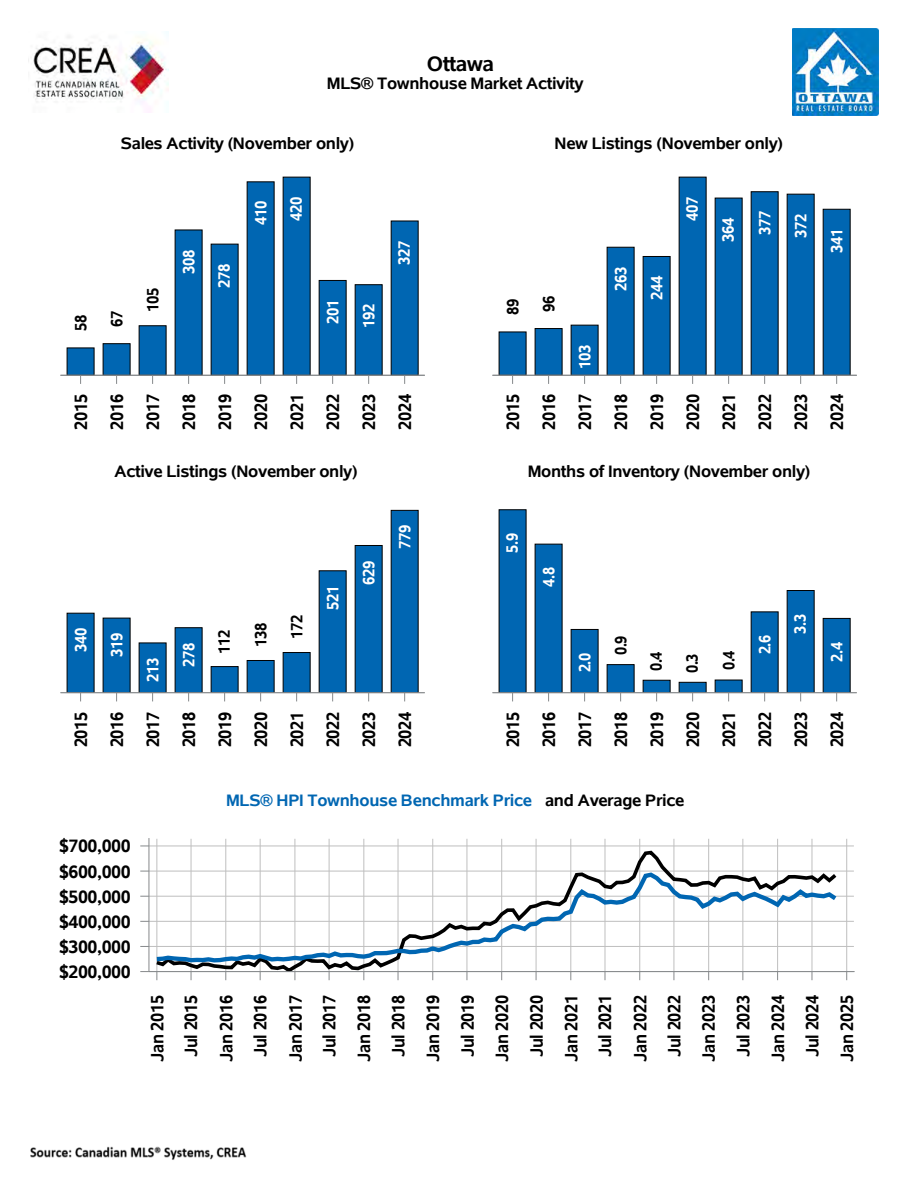
<style>
.page{position:relative;width:918px;height:1188px;background:#fff}
.page>*{position:absolute;margin:0;border:0;box-sizing:border-box;transform-origin:0 0}
.t1{font:700 21px "Albany AMT";color:#000}
.t2{font:700 18px/36px "Albany AMT";color:#000;text-align:justify;scale:.92 1}
.t3{font:700 18px "Albany AMT";color:#000}
.t4{font:700 16.65px "Albany AMT";color:#000}
.t5{font:700 16.65px "Albany AMT";color:#0066b2}
.t6{font:700 16.5px/36px "Albany AMT";color:#fff;scale:.92 1}
.t7{font:700 16.5px/36px "Albany AMT";color:#000;scale:.92 1}
.t8{font:700 16.5px "Albany AMT";color:#fff;scale:.9 1}
.t9{font:700 16.5px/35.7px "Albany AMT";color:#000;scale:.9 1}
.s1{color:#000}
</style>
<div class="page">
<img style="left:27px;top:1146px;width:221px;height:15px">
<img style="left:28px;top:32px;width:140px;height:80px">
<img style="left:792px;top:29px;width:86px;height:86px">
<hr style="left:60px;top:375px;width:365px;height:1px;background:#86898b">
<svg style="left:66px;top:347px;width:29px;height:37px"></svg>
<svg style="left:102px;top:343px;width:29px;height:41px"></svg>
<svg style="left:138px;top:325px;width:29px;height:59px;background:#2d78af"></svg>
<svg style="left:174px;top:229px;width:29px;height:155px;background:#166bab"></svg>
<svg style="left:210px;top:243px;width:29px;height:141px;background:#186cab"></svg>
<svg style="left:246px;top:181px;width:29px;height:203px;background:#1369aa"></svg>
<svg style="left:282px;top:176px;width:29px;height:208px;background:#136aaa"></svg>
<svg style="left:318px;top:280px;width:29px;height:104px;background:#1d6fac"></svg>
<svg style="left:354px;top:284px;width:29px;height:100px;background:#1d6fac"></svg>
<svg style="left:390px;top:220px;width:29px;height:164px;background:#166bab"></svg>
<hr style="left:492px;top:375px;width:365px;height:1px;background:#86898b">
<svg style="left:498px;top:331px;width:29px;height:53px"></svg>
<svg style="left:534px;top:328px;width:29px;height:56px"></svg>
<svg style="left:570px;top:324px;width:29px;height:60px;background:#2e78b0"></svg>
<svg style="left:606px;top:247px;width:29px;height:137px;background:#186cab"></svg>
<svg style="left:642px;top:256px;width:29px;height:128px;background:#196dab"></svg>
<svg style="left:678px;top:176px;width:29px;height:208px;background:#136aaa"></svg>
<svg style="left:714px;top:197px;width:29px;height:187px;background:#146aaa"></svg>
<svg style="left:750px;top:191px;width:29px;height:193px;background:#136aaa"></svg>
<svg style="left:786px;top:193px;width:29px;height:191px;background:#146aaa"></svg>
<svg style="left:822px;top:209px;width:29px;height:175px;background:#146aaa"></svg>
<hr style="left:60px;top:692px;width:365px;height:1px;background:#86898b">
<svg style="left:66px;top:612px;width:29px;height:89px;background:#2171ad"></svg>
<svg style="left:102px;top:617px;width:29px;height:84px;background:#2272ad"></svg>
<svg style="left:138px;top:642px;width:29px;height:59px;background:#2c77b0"></svg>
<svg style="left:174px;top:627px;width:29px;height:74px;background:#2473ae"></svg>
<svg style="left:210px;top:666px;width:29px;height:35px"></svg>
<svg style="left:246px;top:660px;width:29px;height:41px"></svg>
<svg style="left:282px;top:652px;width:29px;height:49px"></svg>
<svg style="left:318px;top:570px;width:29px;height:131px;background:#186cab"></svg>
<svg style="left:354px;top:545px;width:29px;height:156px;background:#156baa"></svg>
<svg style="left:390px;top:510px;width:29px;height:191px;background:#136aaa"></svg>
<hr style="left:492px;top:692px;width:365px;height:1px;background:#86898b">
<svg style="left:498px;top:509px;width:29px;height:192px;background:#1369aa"></svg>
<svg style="left:534px;top:543px;width:29px;height:158px;background:#166bab"></svg>
<svg style="left:570px;top:629px;width:29px;height:72px;background:#2473ae"></svg>
<svg style="left:606px;top:664px;width:29px;height:37px"></svg>
<svg style="left:642px;top:680px;width:29px;height:21px"></svg>
<svg style="left:678px;top:682px;width:29px;height:19px"></svg>
<svg style="left:714px;top:679px;width:29px;height:22px"></svg>
<svg style="left:750px;top:611px;width:29px;height:90px;background:#1f70ad"></svg>
<svg style="left:786px;top:590px;width:29px;height:111px;background:#1a6dac"></svg>
<svg style="left:822px;top:618px;width:29px;height:83px;background:#2171ad"></svg>
<svg style="left:140px;top:838px;width:714px;height:143px"></svg>
<svg style="left:150px;top:838px;width:704px;height:133px"></svg>
<hr style="left:157px;top:839px;width:1px;height:133px;background:#bfbfbf">
<hr style="left:191px;top:839px;width:1px;height:133px;background:#bfbfbf">
<hr style="left:225px;top:839px;width:1px;height:133px;background:#bfbfbf">
<hr style="left:260px;top:839px;width:1px;height:133px;background:#bfbfbf">
<hr style="left:295px;top:839px;width:1px;height:133px;background:#bfbfbf">
<hr style="left:329px;top:839px;width:1px;height:133px;background:#bfbfbf">
<hr style="left:363px;top:839px;width:1px;height:133px;background:#bfbfbf">
<hr style="left:398px;top:839px;width:1px;height:133px;background:#bfbfbf">
<hr style="left:432px;top:839px;width:1px;height:133px;background:#bfbfbf">
<hr style="left:467px;top:839px;width:1px;height:133px;background:#bfbfbf">
<hr style="left:501px;top:839px;width:1px;height:133px;background:#bfbfbf">
<hr style="left:536px;top:839px;width:1px;height:133px;background:#bfbfbf">
<hr style="left:570px;top:839px;width:1px;height:133px;background:#bfbfbf">
<hr style="left:605px;top:839px;width:1px;height:133px;background:#bfbfbf">
<hr style="left:639px;top:839px;width:1px;height:133px;background:#bfbfbf">
<hr style="left:674px;top:839px;width:1px;height:133px;background:#bfbfbf">
<hr style="left:708px;top:839px;width:1px;height:133px;background:#bfbfbf">
<hr style="left:742px;top:839px;width:1px;height:133px;background:#bfbfbf">
<hr style="left:777px;top:839px;width:1px;height:133px;background:#bfbfbf">
<hr style="left:812px;top:839px;width:1px;height:133px;background:#bfbfbf">
<hr style="left:846px;top:839px;width:1px;height:133px;background:#bfbfbf">
<hr style="left:149px;top:946px;width:705px;height:1px;background:#bfbfbf">
<hr style="left:149px;top:921px;width:705px;height:1px;background:#bfbfbf">
<hr style="left:149px;top:896px;width:705px;height:1px;background:#bfbfbf">
<hr style="left:149px;top:871px;width:705px;height:1px;background:#bfbfbf">
<hr style="left:149px;top:846px;width:705px;height:1px;background:#bfbfbf">
<svg style="left:152px;top:849px;width:688px;height:122px"></svg>
<svg style="left:152px;top:870px;width:689px;height:95px"></svg>
<hr style="left:149px;top:971px;width:706px;height:1px;background:#86898b">
<hr style="left:149px;top:838px;width:1px;height:134px;background:#86898b">
<p class="t1" style="left:427px;top:52px;width:68px">Ottawa</p>
<p class="t4" style="left:327px;top:74px;width:258px">MLS® Townhouse Market Activity</p>
<p class="t4" style="left:121px;top:134px;width:234px">Sales Activity (November only)</p>
<p class="t7" style="left:63px;top:331px;width:19px;rotate:-90deg">58</p>
<p class="t7" style="left:99px;top:327px;width:19px;rotate:-90deg">67</p>
<p class="t7" style="left:135px;top:312px;width:28px;rotate:-90deg">105</p>
<p class="t6" style="left:171px;top:288px;width:43px;line-height:35.2px;text-indent:14px;rotate:-90deg">308<br>278</p>
<p class="t6" style="left:243px;top:225px;width:32px;line-height:35.2px;rotate:-90deg">410<br>420</p>
<p class="t6" style="left:315px;top:328px;width:32px;rotate:-90deg">201<br>192</p>
<p class="t6" style="left:386px;top:265px;width:28px;rotate:-90deg">327</p>
<p class="t2" style="left:63px;top:430px;width:40px;rotate:-90deg">2015<br>2016<br>2017<br>2018<br>2019<br>2020<br>2021<br>2022<br>2023<br>2024</p>
<p class="t4" style="left:114px;top:462px;width:244px">Active Listings (November only)</p>
<p class="t6" style="left:63px;top:657px;width:33px;text-align:center;rotate:-90deg">340<br>319</p>
<p class="t6" style="left:135px;top:667px;width:28px;text-indent:-15px;rotate:-90deg">213<br>278</p>
<p class="t7" style="left:206px;top:654px;width:28px;rotate:-90deg">112</p>
<p class="t7" style="left:243px;top:647px;width:36px;text-align:center;rotate:-90deg">138<br>172</p>
<p class="t6" style="left:315px;top:610px;width:28px;rotate:-90deg">521</p>
<p class="t6" style="left:351px;top:585px;width:28px;rotate:-90deg">629</p>
<p class="t6" style="left:387px;top:549px;width:28px;rotate:-90deg">779</p>
<p class="t2" style="left:63px;top:747px;width:40px;rotate:-90deg">2015<br>2016<br>2017<br>2018<br>2019<br>2020<br>2021<br>2022<br>2023<br>2024</p>
<p class="t4" style="left:554px;top:134px;width:230px">New Listings (November only)</p>
<p class="t7" style="left:495px;top:315px;width:23px;rotate:-90deg">89<br>96</p>
<p class="t6" style="left:567px;top:369px;width:28px;rotate:-90deg">103</p>
<p class="t6" style="left:603px;top:300px;width:38px;text-align:center;rotate:-90deg">263<br>244</p>
<p class="t6" style="left:674px;top:242px;width:50px;text-indent:21px;rotate:-90deg">407<br>364</p>
<p class="t6" style="left:747px;top:235px;width:28px;rotate:-90deg">377</p>
<p class="t6" style="left:783px;top:238px;width:28px;rotate:-90deg">372</p>
<p class="t6" style="left:819px;top:253px;width:28px;rotate:-90deg">341</p>
<p class="t2" style="left:495px;top:430px;width:40px;rotate:-90deg">2015<br>2016<br>2017<br>2018<br>2019<br>2020<br>2021<br>2022<br>2023<br>2024</p>
<p class="t4" style="left:528px;top:462px;width:284px">Months of Inventory (November only)</p>
<p class="t8" style="left:503px;top:553px;width:23px;rotate:-90deg">5.9</p>
<p class="t8" style="left:539px;top:587px;width:23px;rotate:-90deg">4.8</p>
<p class="t8" style="left:575px;top:672px;width:23px;rotate:-90deg">2.0</p>
<p class="t9" style="left:603px;top:673px;width:43px;text-indent:18px;rotate:-90deg">0.9<br>0.4<br>0.3</p>
<p class="t9" style="left:711px;top:670px;width:23px;rotate:-90deg">0.4</p>
<p class="t8" style="left:755px;top:654px;width:23px;rotate:-90deg">2.6</p>
<p class="t8" style="left:791px;top:634px;width:23px;rotate:-90deg">3.3</p>
<p class="t8" style="left:827px;top:662px;width:23px;rotate:-90deg">2.4</p>
<p class="t2" style="left:495px;top:747px;width:40px;rotate:-90deg">2015<br>2016<br>2017<br>2018<br>2019<br>2020<br>2021<br>2022<br>2023<br>2024</p>
<p class="t3" style="left:59px;top:836px;width:73px">$700,000</p>
<p class="t3" style="left:59px;top:861px;width:73px">$600,000</p>
<p class="t3" style="left:59px;top:887px;width:73px">$500,000</p>
<p class="t3" style="left:59px;top:912px;width:73px">$400,000</p>
<p class="t3" style="left:59px;top:937px;width:73px">$300,000</p>
<p class="t3" style="left:59px;top:961px;width:73px">$200,000</p>
<p class="t5" style="left:226px;top:791px;width:459px">MLS® HPI Townhouse Benchmark Price <span class="s1">and Average Price</span></p>
<p class="t2" style="left:140px;top:1062px;width:74px;line-height:34.5px;rotate:-90deg">Jan 2015<br>Jul 2015<br>Jan 2016<br>Jul 2016<br>Jan 2017<br>Jul 2017<br>Jan 2018<br>Jul 2018<br>Jan 2019<br>Jul 2019<br>Jan 2020<br>Jul 2020<br>Jan 2021<br>Jul 2021<br>Jan 2022<br>Jul 2022<br>Jan 2023<br>Jul 2023<br>Jan 2024<br>Jul 2024<br>Jan 2025</p>
</div>
